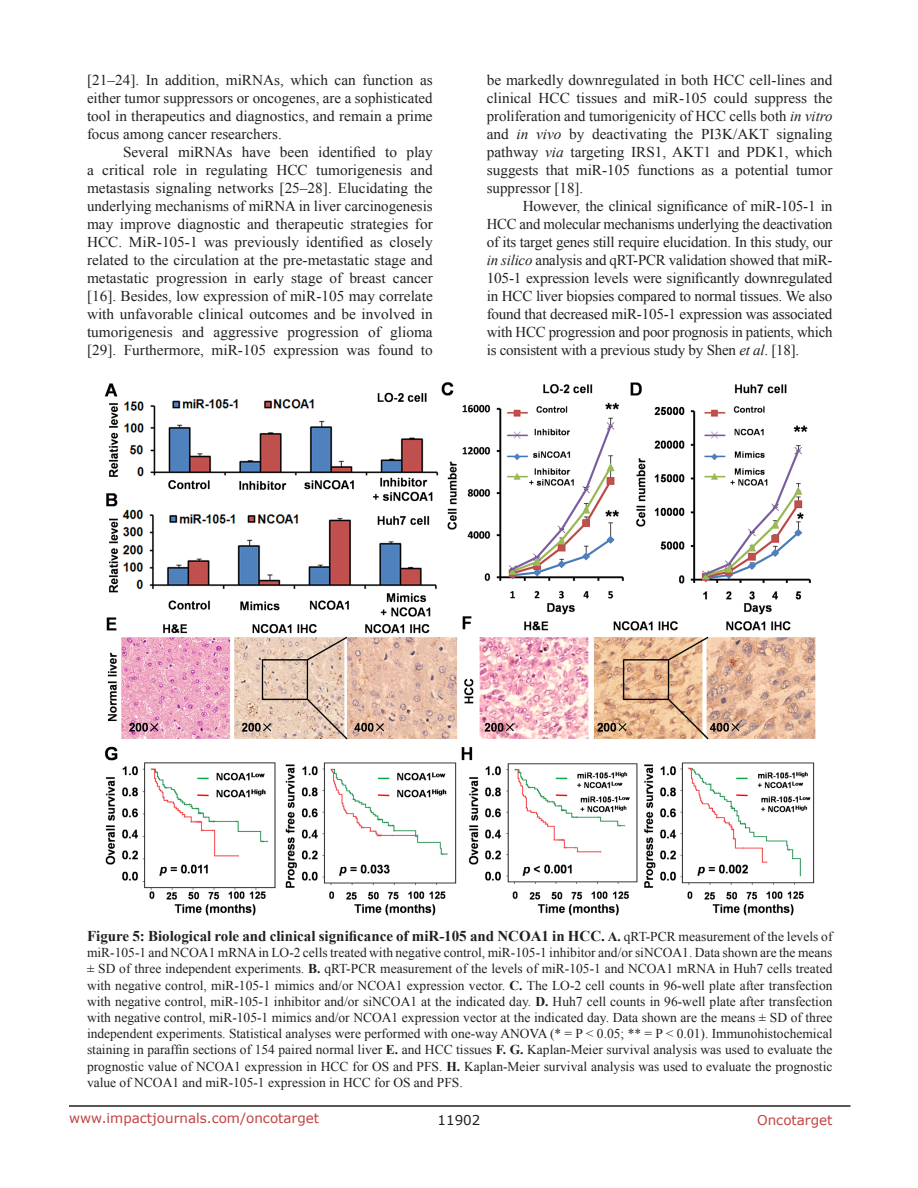
<style>
.page{position:relative;width:918px;height:1188px;background:#fff}
.page>*{position:absolute;margin:0;border:0;box-sizing:border-box;transform-origin:0 0}
.BodyText{font:15px/18px "Times New Roman";color:#231f20;text-align:justify}
.figuretext{font:700 15px "Times New Roman";color:#231f20}
.figuretext-2{font:13.5px/16.2px "Times New Roman";color:#231f20;text-align:justify}
.t1{font:13.5px "Verdana";color:#c24141}
.t2{font:13.5px "Verdana";color:#231f20}
.s1{font-style:italic}
.s2{font-size:13.5px}
.s3{font-weight:400;font-size:13.5px}
.s4{font-weight:700}
</style>
<div class="page">
<hr style="left:69px;top:1105px;width:781px;height:2px;background:#231f20">
<img style="left:104px;top:382px;width:712px;height:534px">
<p class="BodyText" style="left:87px;top:71px;width:347px">[21–24]. In addition, miRNAs, which can function as either tumor suppressors or oncogenes, are a sophisticated tool in therapeutics and diagnostics, and remain a prime focus among cancer researchers.</p>
<p class="BodyText" style="left:87px;top:143px;width:347px;text-indent:36px">Several miRNAs have been identified to play a critical role in regulating HCC tumorigenesis and metastasis signaling networks [25–28]. Elucidating the underlying mechanisms of miRNA in liver carcinogenesis may improve diagnostic and therapeutic strategies for HCC. MiR-105-1 was previously identified as closely related to the circulation at the pre-metastatic stage and metastatic progression in early stage of breast cancer [16]. Besides, low expression of miR-105 may correlate with unfavorable clinical outcomes and be involved in tumorigenesis and aggressive progression of glioma [29]. Furthermore, miR-105 expression was found to</p>
<p class="BodyText" style="left:487px;top:71px;width:347px">be markedly downregulated in both HCC cell-lines and clinical HCC tissues and miR-105 could suppress the proliferation and tumorigenicity of HCC cells both <span class="s1">in vitro </span>and <span class="s1">in vivo</span> by deactivating the PI3K/AKT signaling pathway <span class="s1">via</span> targeting IRS1, AKT1 and PDK1, which suggests that miR-105 functions as a potential tumor suppressor [18].</p>
<p class="BodyText" style="left:487px;top:197px;width:347px;text-indent:36px">However, the clinical significance of miR-105-1 in HCC and molecular mechanisms underlying the deactivation of its target genes still require elucidation. In this study, our <span class="s1">in silico</span> analysis and qRT-PCR validation showed that miR-105-1 expression levels were significantly downregulated in HCC liver biopsies compared to normal tissues. We also found that decreased miR-105-1 expression was associated with HCC progression and poor prognosis in patients, which is consistent with a previous study by Shen <span class="s1">et al</span>. [18].</p>
<p class="figuretext" style="left:87px;top:926px;width:747px">Figure 5: Biological role and clinical significance of miR-105 and NCOA1 in HCC. <span class="s2">A.</span> <span class="s3">qRT-PCR measurement of the levels of</span></p>
<p class="figuretext-2" style="left:87px;top:944px;width:747px">miR-105-1 and NCOA1 mRNA in LO-2 cells treated with negative control, miR-105-1 inhibitor and/or siNCOA1. Data shown are the means ± SD of three independent experiments. <span class="s4">B.</span> qRT-PCR measurement of the levels of miR-105-1 and NCOA1 mRNA in Huh7 cells treated with negative control, miR-105-1 mimics and/or NCOA1 expression vector. <span class="s4">C.</span> The LO-2 cell counts in 96-well plate after transfection with negative control, miR-105-1 inhibitor and/or siNCOA1 at the indicated day. <span class="s4">D.</span> Huh7 cell counts in 96-well plate after transfection with negative control, miR-105-1 mimics and/or NCOA1 expression vector at the indicated day. Data shown are the means ± SD of three independent experiments. Statistical analyses were performed with one-way ANOVA (* = P &lt; 0.05; ** = P &lt; 0.01). Immunohistochemical staining in paraffin sections of 154 paired normal liver <span class="s4">E.</span> and HCC tissues <span class="s4">F. G.</span> Kaplan-Meier survival analysis was used to evaluate the prognostic value of NCOA1 expression in HCC for OS and PFS. <span class="s4">H.</span> Kaplan-Meier survival analysis was used to evaluate the prognostic value of NCOA1 and miR-105-1 expression in HCC for OS and PFS.</p>
<p class="t1" style="left:69px;top:1109px;width:252px">www.impactjournals.com/oncotarget</p>
<p class="t2" style="left:438px;top:1111px;width:44px">11902</p>
<p class="t1" style="left:757px;top:1111px;width:77px">Oncotarget</p>
</div>
